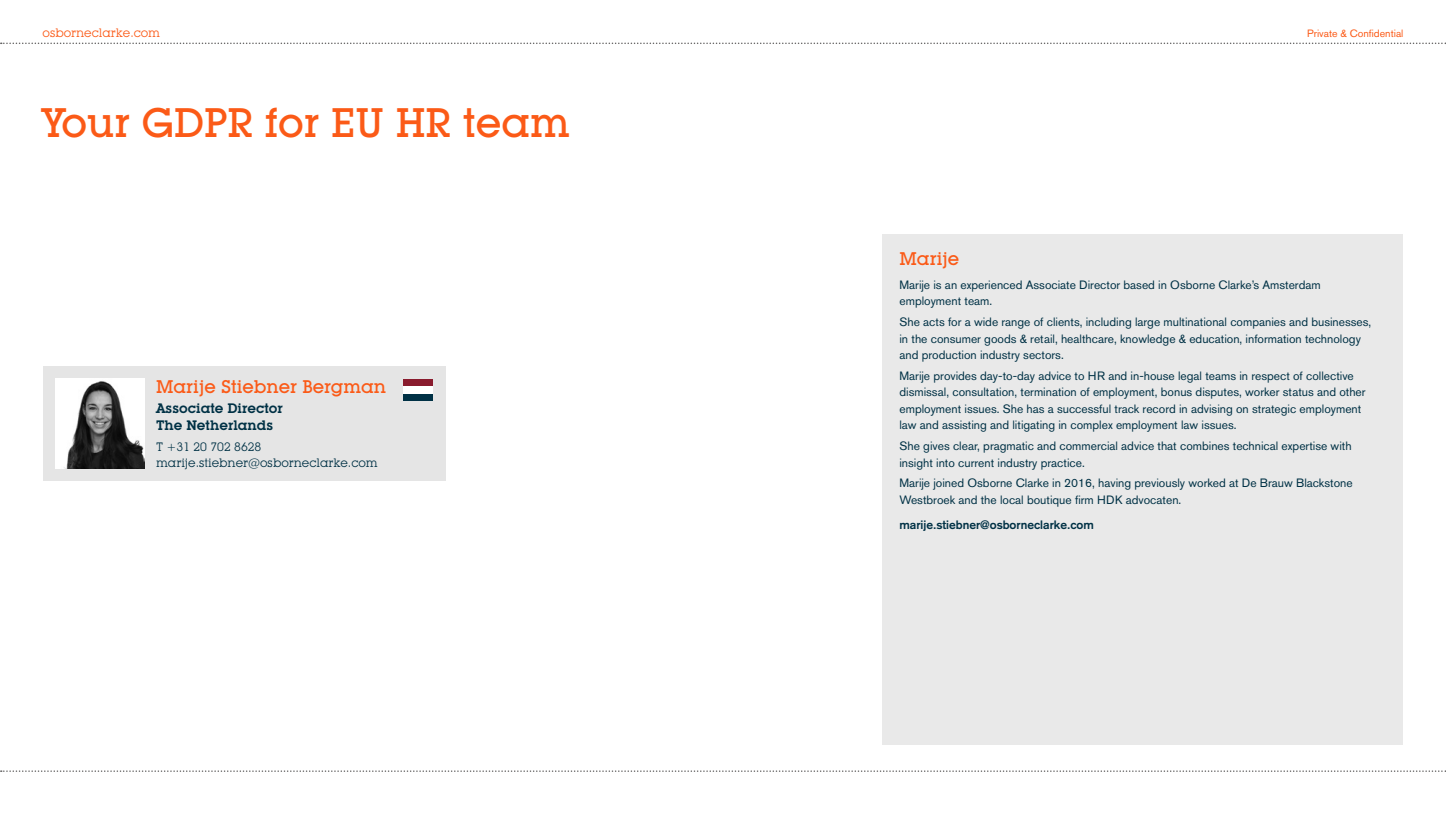
<style>
.page{position:relative;width:1446px;height:813px;background:#fff}
.page>*{position:absolute;margin:0;border:0;box-sizing:border-box;transform-origin:0 0}
.t1{font:500 40.5px "Lubalin Graph IT Cby BT";color:#fb5a17}
.t2{font:500 18px "Lubalin Graph IT Cby BT";color:#fb5a17}
.t3{font:600 13.5px/16.5px "Lubalin Graph IT Cby BT";color:#003145}
.t4{font:12px/16.5px "Akzidenz Grotesk BE";color:#003145}
.t5{font:12px/16.5px "Lubalin Graph IT Cby BT";color:#003145}
.t6{font:700 12px "Akzidenz Grotesk";color:#003145}
.t7{font:12px "Lubalin Graph IT Cby BT";color:#fb5a17}
.t8{font:10.5px "Akzidenz Grotesk BE";color:#fb5a17}
</style>
<div class="page">
<div style="left:882px;top:234px;width:521px;height:510px;background:#e9e9e9"></div>
<svg style="left:1px;top:43px;width:1445px;height:1px"></svg>
<svg style="left:1px;top:770px;width:1445px;height:1px"></svg>
<div style="left:43px;top:366px;width:402px;height:114px;background:#e5e5e5"></div>
<img style="left:55px;top:378px;width:90px;height:90px">
<div style="left:403px;top:378px;width:30px;height:8px;background:#891b2d"></div>
<div style="left:403px;top:393px;width:30px;height:8px;background:#003145"></div>
<div style="left:403px;top:386px;width:30px;height:7px;background:#fff"></div>
<p class="t7" style="left:43px;top:25px;width:119px">osborneclarke.com</p>
<p class="t8" style="left:1307px;top:27px;width:98px">Private &amp; Confidential</p>
<h1 class="t1" style="left:43px;top:98px;width:529px">Your GDPR for EU HR team</h1>
<h2 class="t2" style="left:156px;top:375px;width:231px">Marije Stiebner Bergman</h2>
<p class="t3" style="left:156px;top:400px;width:128px">Associate Director<br>The Netherlands</p>
<p class="t5" style="left:156px;top:438px;width:223px">T +31 20 702 8628 marije.stiebner@osborneclarke.com</p>
<h2 class="t2" style="left:899px;top:247px;width:61px">Marije</h2>
<p class="t4" style="left:899px;top:276px;width:423px">Marije is an experienced Associate Director based in Osborne Clarke’s Amsterdam employment team.</p>
<p class="t4" style="left:899px;top:313px;width:473px">She acts for a wide range of clients, including large multinational companies and businesses, in the consumer goods &amp; retail, healthcare, knowledge &amp; education, information technology and production industry sectors.</p>
<p class="t4" style="left:899px;top:367px;width:468px">Marije provides day-to-day advice to HR and in-house legal teams in respect of collective dismissal, consultation, termination of employment, bonus disputes, worker status and other employment issues. She has a successful track record in advising on strategic employment law and assisting and litigating in complex employment law issues.</p>
<p class="t4" style="left:899px;top:437px;width:454px">She gives clear, pragmatic and commercial advice that combines technical expertise with insight into current industry practice.</p>
<p class="t4" style="left:899px;top:474px;width:455px">Marije joined Osborne Clarke in 2016, having previously worked at De Brauw Blackstone<br>Westbroek and the local boutique firm HDK advocaten.</p>
<p class="t6" style="left:899px;top:517px;width:196px">marije.stiebner@osborneclarke.com</p>
</div>
